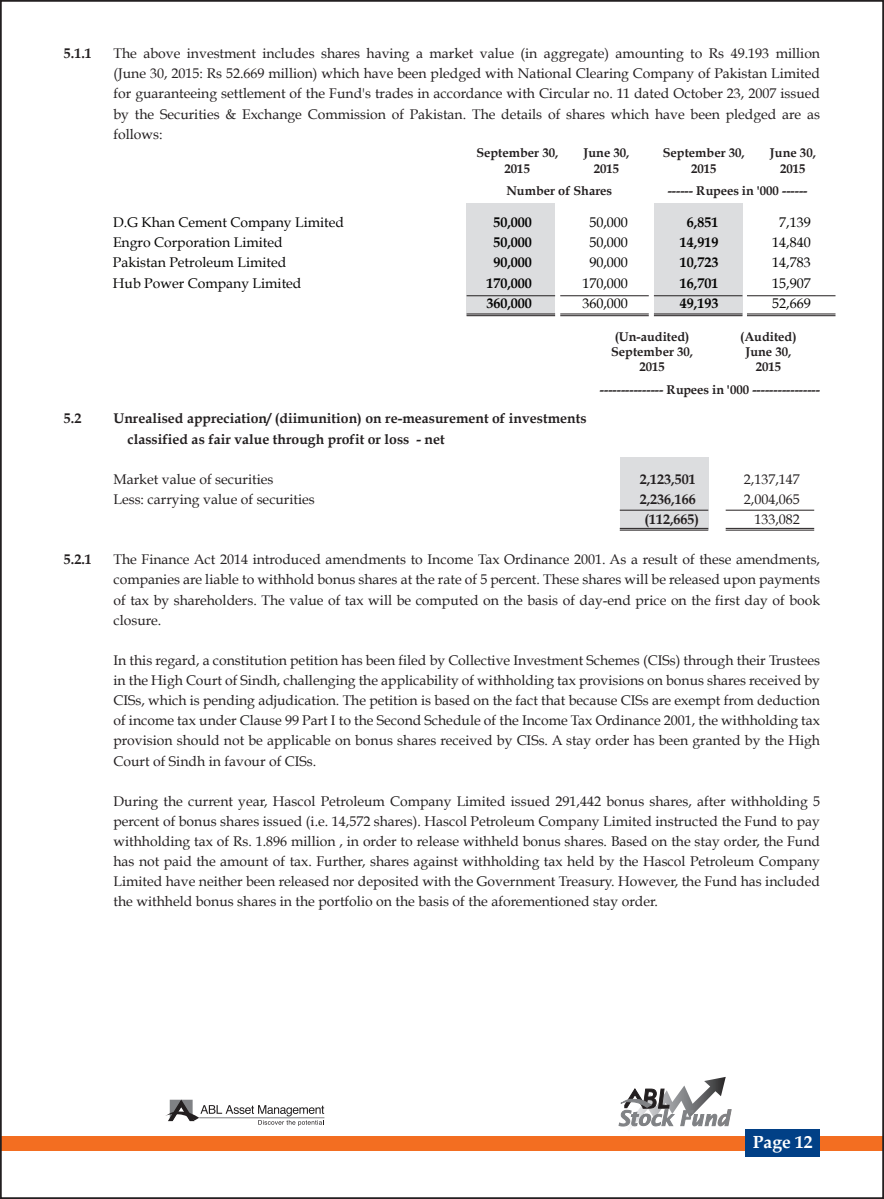
<style>
.page{position:relative;width:884px;height:1199px;background:#fff}
.page>*{position:absolute;margin:0;border:0;box-sizing:border-box;transform-origin:0 0}
.t1{font:700 17.5px "Book Antiqua";color:#fff}
.t2{font:14px/20.1px "Book Antiqua";color:#231f20;text-align:justify}
.t3{font:14px "Book Antiqua";color:#050504}
.t4{font:700 14px/20.1px "Book Antiqua";color:#231f20}
.t5{font:700 14px "Book Antiqua";color:#050504}
.t6{font:700 12.78px/15.2px "Book Antiqua";color:#231f20;text-align:center}
</style>
<div class="page">
<div style="left:620px;top:457px;width:88px;height:73px;background:#dcdddf"></div>
<hr style="left:620px;top:510px;width:88px;height:1px;background:#231f20">
<hr style="left:620px;top:528px;width:88px;height:1px;background:#231f20">
<hr style="left:620px;top:530px;width:88px;height:1px;background:#231f20">
<hr style="left:725px;top:510px;width:89px;height:1px;background:#231f20">
<hr style="left:725px;top:528px;width:89px;height:1px;background:#231f20">
<hr style="left:725px;top:530px;width:89px;height:1px;background:#231f20">
<div style="left:467px;top:203px;width:88px;height:113px;background:#dcdddf"></div>
<hr style="left:466px;top:295px;width:89px;height:1px;background:#231f20">
<hr style="left:466px;top:313px;width:89px;height:1px;background:#231f20">
<hr style="left:466px;top:315px;width:89px;height:1px;background:#231f20">
<hr style="left:560px;top:295px;width:89px;height:1px;background:#231f20">
<hr style="left:560px;top:313px;width:89px;height:1px;background:#231f20">
<hr style="left:560px;top:315px;width:89px;height:1px;background:#231f20">
<hr style="left:747px;top:295px;width:88px;height:1px;background:#231f20">
<hr style="left:747px;top:313px;width:88px;height:1px;background:#231f20">
<hr style="left:747px;top:315px;width:88px;height:1px;background:#231f20">
<div style="left:654px;top:203px;width:88px;height:113px;background:#dcdddf"></div>
<hr style="left:654px;top:295px;width:88px;height:1px;background:#231f20">
<hr style="left:654px;top:313px;width:88px;height:1px;background:#231f20">
<hr style="left:654px;top:315px;width:88px;height:1px;background:#231f20">
<div style="left:1px;top:1136px;width:882px;height:14px;background:#f36e21"></div>
<svg style="left:165px;top:1099px;width:159px;height:27px"></svg>
<svg style="left:618px;top:1077px;width:113px;height:51px"></svg>
<div style="left:745px;top:1130px;width:75px;height:27px;background:#014086"></div>
<p class="t4" style="left:64px;top:44px;width:29px">5.1.1</p>
<p class="t2" style="left:113px;top:43px;width:708px">The above investment includes shares having a market value (in aggregate) amounting to Rs 49.193 million (June 30, 2015: Rs 52.669 million) which have been pledged with National Clearing Company of Pakistan Limited for guaranteeing settlement of the Fund's trades in accordance with Circular no. 11 dated October 23, 2007 issued by the Securities &amp; Exchange Commission of Pakistan. The details of shares which have been pledged are as follows:</p>
<p class="t6" style="left:476px;top:145px;width:83px">September 30,<br>2015</p>
<p class="t6" style="left:506px;top:184px;width:107px">Number of Shares</p>
<p class="t6" style="left:583px;top:145px;width:47px">June 30,<br>2015</p>
<p class="t6" style="left:663px;top:145px;width:83px">September 30,<br>2015</p>
<p class="t6" style="left:770px;top:145px;width:47px">June 30,<br>2015</p>
<p class="t6" style="left:668px;top:184px;width:141px">------ Rupees in '000 ------</p>
<p class="t3" style="left:113px;top:214px;width:233px">D.G Khan Cement Company Limited</p>
<p class="t5" style="left:493px;top:214px;width:40px">50,000</p>
<p class="t3" style="left:589px;top:214px;width:40px">50,000</p>
<p class="t5" style="left:687px;top:214px;width:33px">6,851</p>
<p class="t3" style="left:779px;top:214px;width:33px">7,139</p>
<p class="t3" style="left:113px;top:234px;width:171px">Engro Corporation Limited</p>
<p class="t5" style="left:493px;top:234px;width:40px">50,000</p>
<p class="t3" style="left:589px;top:234px;width:40px">50,000</p>
<p class="t5" style="left:680px;top:234px;width:40px">14,919</p>
<p class="t3" style="left:772px;top:234px;width:40px">14,840</p>
<p class="t3" style="left:113px;top:254px;width:175px">Pakistan Petroleum Limited</p>
<p class="t5" style="left:493px;top:254px;width:40px">90,000</p>
<p class="t3" style="left:589px;top:254px;width:40px">90,000</p>
<p class="t5" style="left:680px;top:254px;width:40px">10,723</p>
<p class="t3" style="left:772px;top:254px;width:40px">14,783</p>
<p class="t3" style="left:113px;top:274px;width:190px">Hub Power Company Limited</p>
<p class="t5" style="left:486px;top:275px;width:47px">170,000</p>
<p class="t3" style="left:582px;top:274px;width:47px">170,000</p>
<p class="t5" style="left:680px;top:275px;width:40px">16,701</p>
<p class="t3" style="left:772px;top:274px;width:40px">15,907</p>
<p class="t5" style="left:486px;top:295px;width:47px">360,000</p>
<p class="t3" style="left:582px;top:294px;width:47px">360,000</p>
<p class="t5" style="left:680px;top:295px;width:40px">49,193</p>
<p class="t3" style="left:772px;top:294px;width:40px">52,669</p>
<p class="t6" style="left:611px;top:329px;width:83px">(Un-audited)<br>September 30,<br>2015</p>
<p class="t6" style="left:740px;top:329px;width:58px">(Audited)<br>June 30,<br>2015</p>
<p class="t6" style="left:600px;top:382px;width:222px">--------------- Rupees in '000 ----------------</p>
<p class="t4" style="left:64px;top:409px;width:19px">5.2</p>
<p class="t4" style="left:127px;top:409px;width:461px;text-indent:-14px">Unrealised appreciation/ (diimunition) on re-measurement of investments classified as fair value through profit or loss - net</p>
<p class="t2" style="left:113px;top:469px;width:161px">Market value of securities</p>
<p class="t4" style="left:640px;top:469px;width:57px">2,123,501</p>
<p class="t2" style="left:744px;top:469px;width:57px">2,137,147</p>
<p class="t2" style="left:113px;top:489px;width:203px">Less: carrying value of securities</p>
<p class="t4" style="left:640px;top:489px;width:57px">2,236,166</p>
<p class="t2" style="left:744px;top:489px;width:57px">2,004,065</p>
<p class="t4" style="left:644px;top:509px;width:56px">(112,665)</p>
<p class="t2" style="left:754px;top:509px;width:47px">133,082</p>
<p class="t4" style="left:64px;top:550px;width:29px">5.2.1</p>
<p class="t2" style="left:113px;top:549px;width:708px">The Finance Act 2014 introduced amendments to Income Tax Ordinance 2001. As a result of these amendments, companies are liable to withhold bonus shares at the rate of 5 percent. These shares will be released upon payments of tax by shareholders. The value of tax will be computed on the basis of day-end price on the first day of book closure.</p>
<p class="t2" style="left:113px;top:650px;width:708px">In this regard, a constitution petition has been filed by Collective Investment Schemes (CISs) through their Trustees in the High Court of Sindh, challenging the applicability of withholding tax provisions on bonus shares received by CISs, which is pending adjudication. The petition is based on the fact that because CISs are exempt from deduction of income tax under Clause 99 Part I to the Second Schedule of the Income Tax Ordinance 2001, the withholding tax provision should not be applicable on bonus shares received by CISs. A stay order has been granted by the High Court of Sindh in favour of CISs.</p>
<p class="t2" style="left:113px;top:791px;width:708px">During the current year, Hascol Petroleum Company Limited issued 291,442 bonus shares, after withholding 5 percent of bonus shares issued (i.e. 14,572 shares). Hascol Petroleum Company Limited instructed the Fund to pay withholding tax of Rs. 1.896 million , in order to release withheld bonus shares. Based on the stay order, the Fund has not paid the amount of tax. Further, shares against withholding tax held by the Hascol Petroleum Company Limited have neither been released nor deposited with the Government Treasury. However, the Fund has included the withheld bonus shares in the portfolio on the basis of the aforementioned stay order.</p>
<p class="t1" style="left:753px;top:1131px;width:61px">Page 12</p>
</div>
